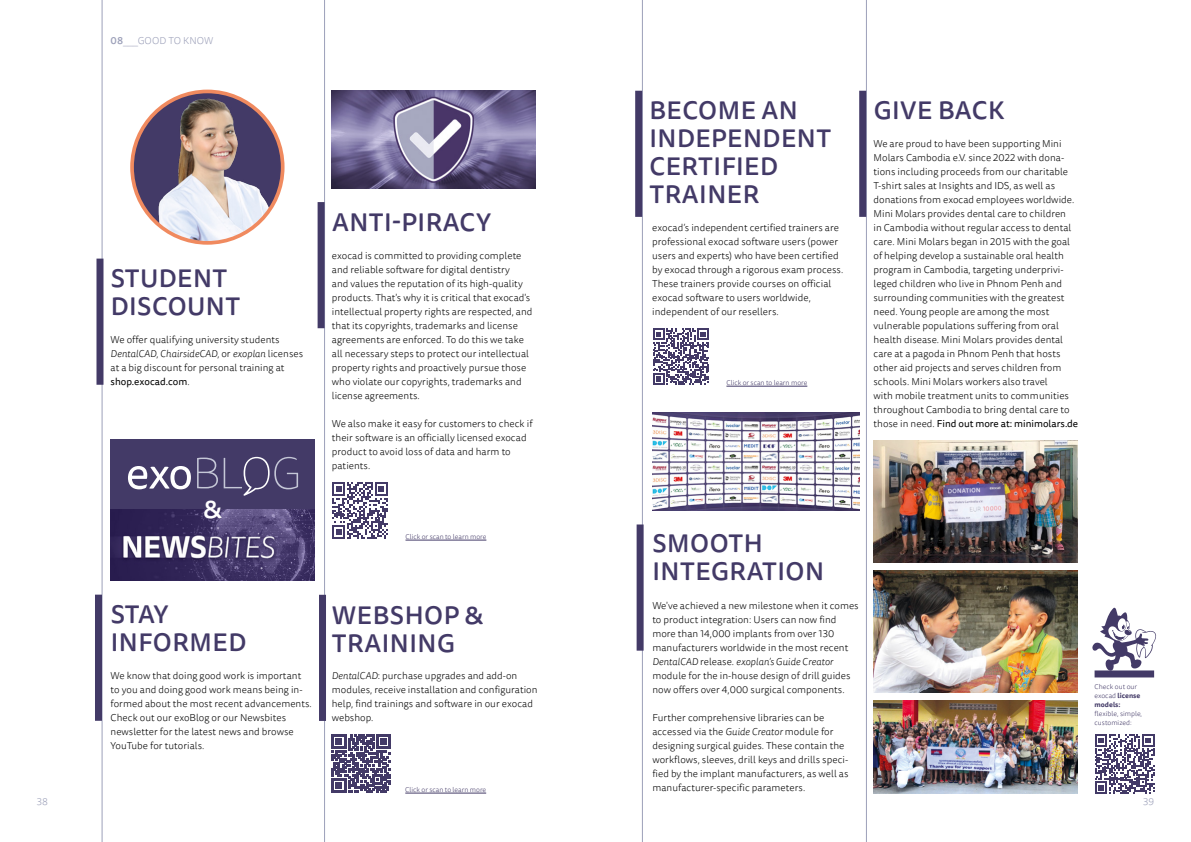
<style>
.page{position:relative;width:1191px;height:842px;background:#fff}
.page>*{position:absolute;margin:0;border:0;box-sizing:border-box;transform-origin:0 0}
.t1{font:500 25px/28px "Tisa Sans Pro";letter-spacing:.02em;color:#433a67}
.t2{font:500 25px "Tisa Sans Pro";color:#fff}
.t3{font:300 10px/14px "Tisa Sans Pro";letter-spacing:.005em;color:#000}
.t4{font:300 10px "Tisa Sans Pro";letter-spacing:.01em;color:#9ca0b9}
.t5{font:300 7px/9px "Tisa Sans Pro";color:#433a67}
.s1{font-weight:500}
.s2{font-style:italic}
.s3{font-weight:400}
.s4{font-weight:700}
</style>
<div class="page">
<hr style="left:102px;top:0;width:1px;height:842px;background:#9ca0b9">
<hr style="left:324px;top:0;width:1px;height:842px;background:#9ca0b9">
<hr style="left:642px;top:0;width:1px;height:842px;background:#9ca0b9">
<hr style="left:866px;top:0;width:1px;height:842px;background:#9ca0b9">
<img style="left:132px;top:91px;width:151px;height:152px;border-radius:74px">
<div style="left:130px;top:90px;width:154px;height:155px;border:4px solid #f08a5f;border-radius:50%"></div>
<div style="left:111px;top:439px;width:204px;height:71px;background:#433a67"></div>
<svg style="left:197px;top:458px;width:21px;height:30px"></svg>
<svg style="left:224px;top:457px;width:74px;height:39px"></svg>
<svg style="left:128px;top:466px;width:63px;height:23px"></svg>
<img style="left:111px;top:510px;width:204px;height:71px">
<img style="left:332px;top:91px;width:204px;height:98px">
<img style="left:873px;top:441px;width:204px;height:122px">
<img style="left:873px;top:701px;width:204px;height:93px">
<img style="left:873px;top:571px;width:204px;height:121px">
<img style="left:652px;top:413px;width:207px;height:98px">
<svg style="left:1095px;top:734px;width:59px;height:60px"></svg>
<svg style="left:1092px;top:608px;width:64px;height:63px"></svg>
<div style="left:1094px;top:670px;width:60px;height:7px;background:#433a67"></div>
<hr style="left:726px;top:386px;width:81px;height:1px;background:#433a67">
<svg style="left:653px;top:328px;width:56px;height:57px"></svg>
<hr style="left:405px;top:540px;width:81px;height:1px;background:#433a67">
<hr style="left:405px;top:793px;width:81px;height:1px;background:#433a67">
<svg style="left:332px;top:482px;width:56px;height:57px"></svg>
<svg style="left:332px;top:735px;width:58px;height:58px"></svg>
<div style="left:317px;top:202px;width:7px;height:126px;background:#433a67"></div>
<div style="left:96px;top:259px;width:7px;height:126px;background:#433a67"></div>
<div style="left:635px;top:91px;width:7px;height:126px;background:#433a67"></div>
<div style="left:859px;top:91px;width:7px;height:126px;background:#433a67"></div>
<div style="left:636px;top:524px;width:7px;height:127px;background:#433a67"></div>
<div style="left:319px;top:595px;width:7px;height:126px;background:#433a67"></div>
<div style="left:95px;top:595px;width:7px;height:126px;background:#433a67"></div>
<p class="t4" style="left:111px;top:34px;width:104px"><span class="s1">08</span>___GOOD TO KNOW</p>
<h1 class="t1" style="left:111px;top:264px;width:131px">STUDENT<br>DISCOUNT</h1>
<p class="t3" style="left:111px;top:332px;width:194px">We offer qualifying university students <span class="s2">DentalCAD, ChairsideCAD,</span> or <span class="s2">exoplan</span> licenses at a big discount for personal training at <span class="s3">shop.exocad.com</span>.</p>
<h1 class="t2" style="left:203px;top:492px;width:20px">&amp;</h1>
<h1 class="t1" style="left:332px;top:208px;width:161px">ANTI-PIRACY</h1>
<p class="t3" style="left:332px;top:249px;width:202px">exocad is committed to providing complete and reliable software for digital dentistry<br>and values the reputation of its high-quality products. That's why it is critical that exocad's intellectual property rights are respected, and that its copyrights, trademarks and license agreements are enforced. To do this we take all necessary steps to protect our intellectual property rights and proactively pursue those who violate our copyrights, trademarks and license agreements.</p>
<p class="t3" style="left:332px;top:417px;width:202px">We also make it easy for customers to check if their software is an officially licensed exocad product to avoid loss of data and harm to patients.</p>
<p class="t5" style="left:405px;top:532px;width:82px">Click or scan to learn more</p>
<h1 class="t1" style="left:111px;top:600px;width:137px">STAY<br>INFORMED</h1>
<p class="t3" style="left:111px;top:668px;width:203px">We know that doing good work is important to you and doing good work means being in&shy;formed about the most recent advancements.<br>Check out our exoBlog or our Newsbites newsletter for the latest news and browse YouTube for tutorials.</p>
<h1 class="t1" style="left:332px;top:601px;width:153px">WEBSHOP &amp;<br>TRAINING</h1>
<p class="t3" style="left:332px;top:669px;width:207px"><span class="s2">DentalCAD</span>: purchase upgrades and add-on modules, receive installation and configuration help, find trainings and software in our exocad webshop.</p>
<p class="t5" style="left:405px;top:785px;width:82px">Click or scan to learn more</p>
<h1 class="t1" style="left:649px;top:97px;width:183px">BECOME AN<br>INDEPENDENT<br>CERTIFIED<br>TRAINER</h1>
<p class="t3" style="left:652px;top:220px;width:193px">exocad’s independent certified trainers are professional exocad software users (power users and experts) who have been certified by exocad through a rigorous exam process.<br>These trainers provide courses on official exocad software to users worldwide, independent of our resellers.</p>
<p class="t5" style="left:726px;top:378px;width:82px">Click or scan to learn more</p>
<h1 class="t1" style="left:873px;top:96px;width:132px">GIVE BACK</h1>
<p class="t3" style="left:873px;top:137px;width:206px">We are proud to have been supporting Mini Molars Cambodia e.V. since 2022 with dona&shy;tions including proceeds from our charitable T-shirt sales at Insights and IDS, as well as donations from exocad employees worldwide.<br>Mini Molars provides dental care to children<br>in Cambodia without regular access to dental care. Mini Molars began in 2015 with the goal of helping develop a sustainable oral health program in Cambodia, targeting underprivi&shy;leged children who live in Phnom Penh and surrounding communities with the greatest need. Young people are among the most vulnerable populations suffering from oral health disease. Mini Molars provides dental care at a pagoda in Phnom Penh that hosts other aid projects and serves children from schools. Mini Molars workers also travel<br>with mobile treatment units to communities throughout Cambodia to bring dental care to those in need. <span class="s3">Find out more at: minimolars.de</span></p>
<h1 class="t1" style="left:652px;top:530px;width:173px">SMOOTH<br>INTEGRATION</h1>
<p class="t3" style="left:652px;top:599px;width:208px">We've achieved a new milestone when it comes to product integration: Users can now find more than 14,000 implants from over 130 manufacturers worldwide in the most recent <span class="s2">DentalCAD</span> release. <span class="s2">exoplan’s Guide Creator </span>module for the in-house design of drill guides now offers over 4,000 surgical components.</p>
<p class="t3" style="left:652px;top:711px;width:198px">Further comprehensive libraries can be accessed via the <span class="s2">Guide Creator</span> module for designing surgical guides. These contain the workflows, sleeves, drill keys and drills speci&shy;fied by the implant manufacturers, as well as manufacturer-specific parameters.</p>
<p class="t5" style="left:1094px;top:682px;width:47px">Check out our exocad <span class="s4">license models:</span></p>
<p class="t5" style="left:1094px;top:709px;width:49px">flexible, simple, customized:</p>
<p class="t4" style="left:37px;top:795px;width:13px">38</p>
<p class="t4" style="left:1143px;top:795px;width:12px">39</p>
</div>
